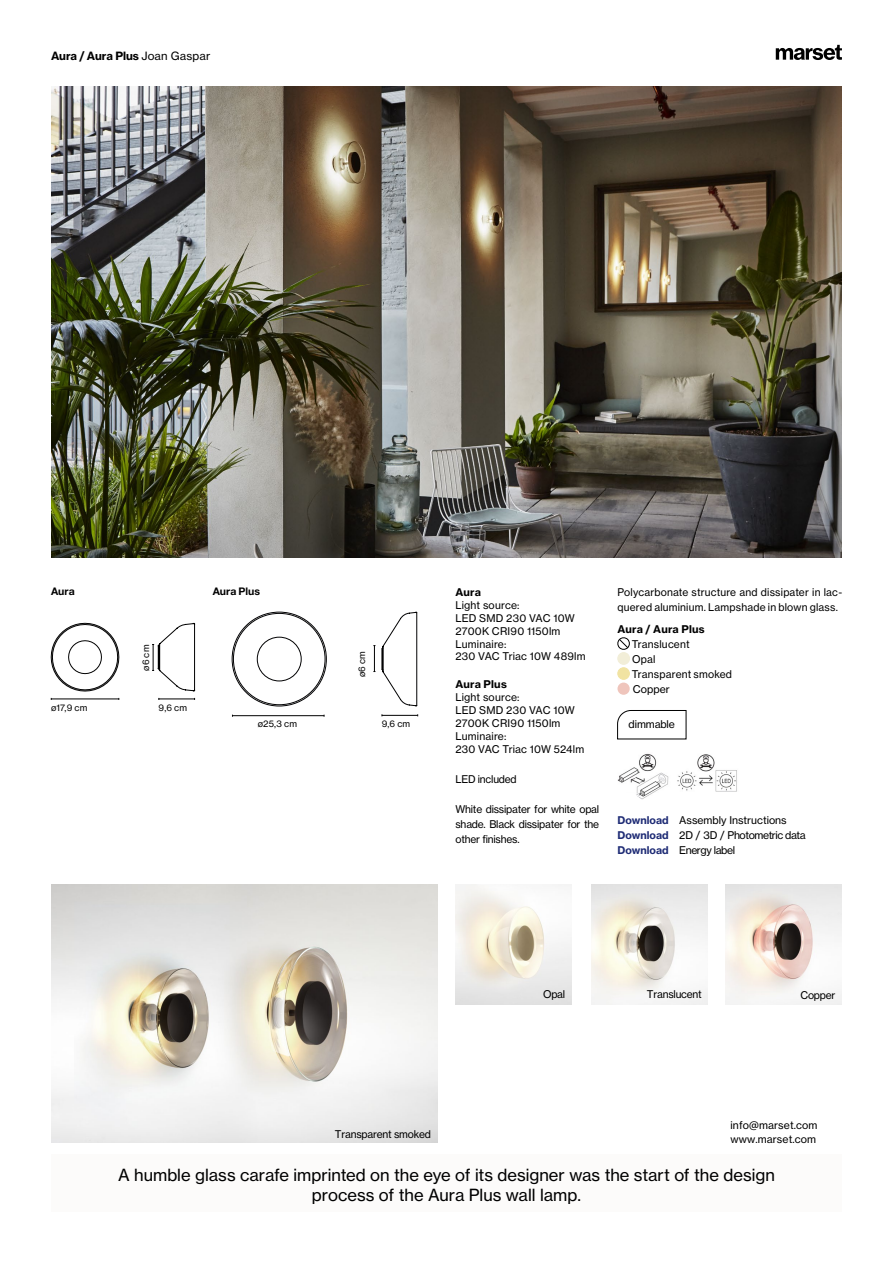
<style>
.page{position:relative;width:893px;height:1263px;background:#fff}
.page>*{position:absolute;margin:0;border:0;box-sizing:border-box;transform-origin:0 0}
.t1{font:16.5px/20.2px "N Haas Grotesk TX Pro 55 Rg";color:#000;text-align:center}
.t2{font:11.25px "N Haas Grotesk TX Pro 75 Bd";letter-spacing:-.01em;color:#000}
.t3{font:10.5px/12.9px "N Haas Grotesk TX Pro 55 Rg";letter-spacing:.01em;color:#000}
.t4{font:10.5px/15px "N Haas Grotesk TX Pro 55 Rg";letter-spacing:-.04em;color:#000}
.t5{font:10.5px "N Haas Grotesk TX Pro 55 Rg";letter-spacing:-.02em;color:#000}
.t6{font:10.5px "N Haas Grotesk TX Pro 75 Bd";letter-spacing:.01em;color:#000}
.t7{font:700 10.5px "Helvetica Neue LT Std";letter-spacing:.01em;color:#000}
.t8{font:10.5px "N Haas Grotesk TX Pro 55 Rg";letter-spacing:-.01em;color:#000}
.t9{font:9px "N Haas Grotesk TX Pro 55 Rg";letter-spacing:.015em;color:#000}
.s1{font-family:"N Haas Grotesk TX Pro 55 Rg"}
.s2{font-family:"N Haas Grotesk TX Pro 75 Bd";color:#202d76}
</style>
<div class="page">
<svg style="left:776px;top:45px;width:66px;height:15px"></svg>
<img style="left:51px;top:86px;width:791px;height:471px">
<div style="left:51px;top:1154px;width:790px;height:58px;background:#fcfbfa"></div>
<img style="left:456px;top:885px;width:116px;height:120px">
<img style="left:51px;top:885px;width:386px;height:258px">
<hr style="left:51px;top:699px;width:68px;height:1px;background:#000">
<hr style="left:159px;top:699px;width:36px;height:1px;background:#000">
<svg style="left:51px;top:623px;width:144px;height:68px"></svg>
<svg style="left:617px;top:637px;width:13px;height:13px"></svg>
<div style="left:618px;top:653px;width:11px;height:11px;background:#f2eed8;border-radius:50%"></div>
<div style="left:617px;top:652px;width:13px;height:13px;border:1px solid #f2eed8;border-radius:50%"></div>
<div style="left:618px;top:668px;width:11px;height:11px;background:#f1e3a2;border-radius:50%"></div>
<div style="left:617px;top:667px;width:13px;height:13px;border:1px solid #f1e3a2;border-radius:50%"></div>
<div style="left:617px;top:682px;width:13px;height:13px;background:#efc5bc;border-radius:50%"></div>
<img style="left:726px;top:885px;width:116px;height:120px">
<img style="left:591px;top:885px;width:116px;height:120px">
<hr style="left:232px;top:715px;width:92px;height:1px;background:#000">
<hr style="left:382px;top:715px;width:36px;height:1px;background:#000">
<svg style="left:232px;top:612px;width:185px;height:94px"></svg>
<svg style="left:617px;top:710px;width:70px;height:29px"></svg>
<img style="left:677px;top:754px;width:60px;height:38px">
<img style="left:617px;top:753px;width:52px;height:46px">
<svg style="left:624px;top:792px;width:18px;height:7px"></svg>
<p class="t2" style="left:51px;top:49px;width:161px">Aura / Aura Plus <span class="s1">Joan Gaspar</span></p>
<p class="t7" style="left:51px;top:585px;width:25px">Aura</p>
<p class="t7" style="left:213px;top:585px;width:49px">Aura Plus</p>
<p class="t9" style="left:51px;top:702px;width:38px">ø17,9 cm</p>
<p class="t9" style="left:140px;top:671px;width:28px;rotate:-90deg">ø6 cm</p>
<p class="t9" style="left:159px;top:702px;width:30px">9,6 cm</p>
<p class="t9" style="left:258px;top:719px;width:41px">ø25,3 cm</p>
<p class="t9" style="left:356px;top:677px;width:28px;rotate:-90deg">ø6 cm</p>
<p class="t6" style="left:455px;top:585px;width:27px">Aura</p>
<p class="t3" style="left:455px;top:598px;width:132px">Light source:<br>LED SMD 230 VAC 10W<br>2700K CRI90 1150lm<br>Luminaire:<br>230 VAC Triac 10W 489lm</p>
<p class="t6" style="left:455px;top:678px;width:53px">Aura Plus</p>
<p class="t3" style="left:455px;top:691px;width:130px">Light source:<br>LED SMD 230 VAC 10W<br>2700K CRI90 1150lm<br>Luminaire:<br>230 VAC Triac 10W 524lm</p>
<p class="t5" style="left:455px;top:772px;width:63px">LED included</p>
<p class="t3" style="left:455px;top:801px;width:145px;line-height:15px;text-align:justify">White dissipater for white opal shade. Black dissipater for the other finishes.</p>
<p class="t3" style="left:617px;top:584px;width:226px;line-height:15px">Polycarbonate structure and dissipater in lac&shy;quered aluminium. Lampshade in blown glass.</p>
<p class="t6" style="left:617px;top:622px;width:89px">Aura / Aura Plus</p>
<p class="t3" style="left:632px;top:636px;width:102px;line-height:15px">Translucent<br>Opal<br>Transparent smoked<br>Copper</p>
<p class="t9" style="left:382px;top:719px;width:30px">9,6 cm</p>
<p class="t8" style="left:629px;top:718px;width:48px">dimmable</p>
<p class="t4" style="left:617px;top:813px;width:190px"><span class="s2">Download</span> Assembly Instructions<br><span class="s2">Download</span> 2D / 3D / Photometric data<br><span class="s2">Download</span> Energy label</p>
<p class="t5" style="left:335px;top:1127px;width:98px">Transparent smoked</p>
<p class="t3" style="left:543px;top:988px;width:24px">Opal</p>
<p class="t5" style="left:647px;top:988px;width:56px">Translucent</p>
<p class="t3" style="left:800px;top:988px;width:36px">Copper</p>
<p class="t3" style="left:730px;top:1119px;width:88px;line-height:13.5px">info@marset.com www.marset.com</p>
<h1 class="t1" style="left:118px;top:1165px;width:658px">A humble glass carafe imprinted on the eye of its designer was the start of the design process of the Aura Plus wall lamp.</h1>
</div>
